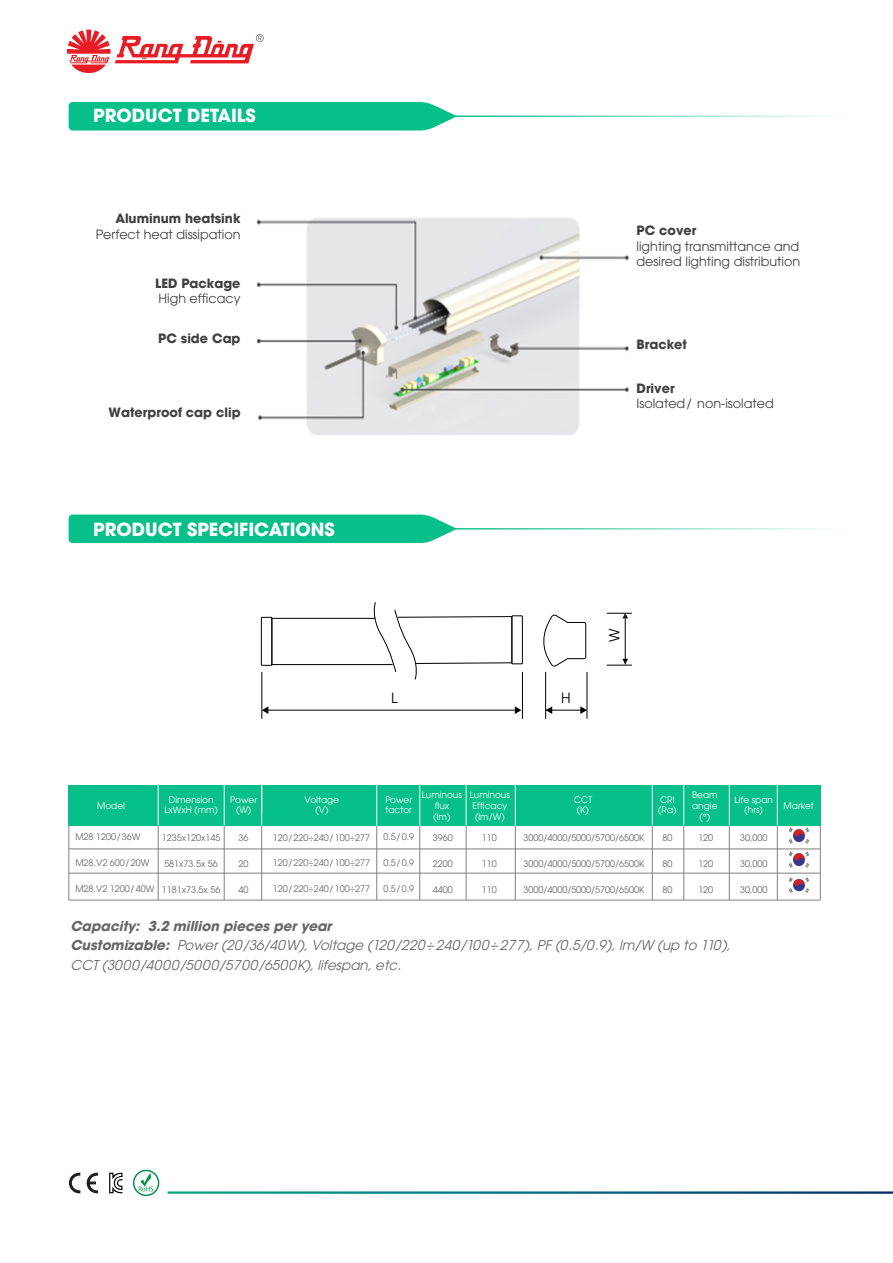
<style>
.page{position:relative;width:893px;height:1263px;background:#fff}
.page>*{position:absolute;margin:0;border:0;box-sizing:border-box;transform-origin:0 0}
.t1{font:700 18px "UTM Avo";color:#fff}
.t2{font:13.95px "RD Avo";color:#000}
.t3{font:italic 13.5px/19.2px "RD Avo";color:#676767}
.t4{font:12.75px/15.3px "RD Avo";color:#404041}
.t5{font:700 12.75px "RD Avo";color:#404041}
.t6{font:9px "RD Avo";color:#676767}
.t7{font:9px "UTM Avo";color:#676767}
.t8{font:9px/10.8px "UTM Avo";color:#fff;text-align:center}
.t9{font:9px/10.8px "RD Avo";color:#fff;text-align:center}
.s1{font-weight:700}
</style>
<div class="page">
<svg style="left:67px;top:30px;width:197px;height:44px"></svg>
<svg style="left:139px;top:1173px;width:14px;height:18px"></svg>
<div style="left:133px;top:1170px;width:26px;height:26px;border:1px solid #03934b;border-radius:50%"></div>
<svg style="left:69px;top:1172px;width:11px;height:22px"></svg>
<svg style="left:87px;top:1172px;width:11px;height:22px"></svg>
<svg style="left:109px;top:1172px;width:13px;height:22px"></svg>
<hr style="left:261px;top:672px;width:1px;height:47px;background:#000">
<hr style="left:522px;top:672px;width:1px;height:47px;background:#000">
<hr style="left:266px;top:710px;width:250px;height:1px;background:#000">
<svg style="left:262px;top:706px;width:6px;height:8px"></svg>
<svg style="left:515px;top:706px;width:6px;height:8px"></svg>
<hr style="left:545px;top:672px;width:1px;height:47px;background:#000">
<hr style="left:587px;top:672px;width:1px;height:47px;background:#000">
<hr style="left:546px;top:710px;width:40px;height:1px;background:#000">
<svg style="left:546px;top:706px;width:6px;height:8px"></svg>
<svg style="left:580px;top:706px;width:7px;height:8px"></svg>
<hr style="left:625px;top:614px;width:1px;height:50px;background:#000">
<svg style="left:607px;top:613px;width:25px;height:5px"></svg>
<svg style="left:607px;top:659px;width:25px;height:7px"></svg>
<div style="left:261px;top:617px;width:11px;height:49px;border:1px solid #000"></div>
<div style="left:511px;top:615px;width:12px;height:49px;border:1px solid #000"></div>
<svg style="left:271px;top:602px;width:242px;height:78px"></svg>
<svg style="left:543px;top:615px;width:44px;height:52px"></svg>
<div style="left:69px;top:102px;width:388px;height:28px;background:#06bf89"></div>
<hr style="left:444px;top:116px;width:401px;height:1px;background:#fff">
<svg style="left:69px;top:514px;width:387px;height:29px;background:#13c28f"></svg>
<hr style="left:444px;top:528px;width:401px;height:2px;background:#fff">
<img style="left:256px;top:218px;width:374px;height:217px">
<hr style="left:69px;top:793px;width:1px;height:107px;background:#808080">
<hr style="left:158px;top:793px;width:1px;height:107px;background:#808080">
<hr style="left:261px;top:793px;width:1px;height:107px;background:#808080">
<hr style="left:224px;top:793px;width:1px;height:107px;background:#808080">
<hr style="left:376px;top:793px;width:1px;height:107px;background:#808080">
<hr style="left:419px;top:793px;width:1px;height:107px;background:#808080">
<hr style="left:466px;top:793px;width:1px;height:107px;background:#808080">
<hr style="left:515px;top:793px;width:1px;height:107px;background:#808080">
<hr style="left:652px;top:793px;width:1px;height:107px;background:#808080">
<hr style="left:683px;top:793px;width:1px;height:107px;background:#808080">
<hr style="left:820px;top:793px;width:1px;height:107px;background:#808080">
<hr style="left:777px;top:793px;width:1px;height:107px;background:#808080">
<hr style="left:729px;top:793px;width:1px;height:107px;background:#808080">
<div style="left:69px;top:785px;width:752px;height:41px;background:#06bf89"></div>
<hr style="left:158px;top:785px;width:1px;height:41px;background:#fff">
<hr style="left:261px;top:786px;width:1px;height:40px;background:#fff">
<hr style="left:69px;top:849px;width:751px;height:1px;background:#808080">
<hr style="left:69px;top:873px;width:751px;height:1px;background:#808080">
<hr style="left:224px;top:785px;width:1px;height:40px;background:#fff">
<hr style="left:376px;top:785px;width:1px;height:41px;background:#fff">
<hr style="left:419px;top:785px;width:1px;height:41px;background:#fff">
<hr style="left:466px;top:785px;width:1px;height:41px;background:#fff">
<hr style="left:515px;top:785px;width:1px;height:41px;background:#fff">
<hr style="left:777px;top:785px;width:1px;height:40px;background:#fff">
<hr style="left:729px;top:785px;width:1px;height:40px;background:#fff">
<hr style="left:683px;top:785px;width:1px;height:40px;background:#fff">
<hr style="left:652px;top:785px;width:1px;height:40px;background:#fff">
<img style="left:788px;top:827px;width:22px;height:17px">
<img style="left:788px;top:851px;width:22px;height:17px">
<img style="left:786px;top:876px;width:27px;height:17px">
<hr style="left:69px;top:900px;width:751px;height:1px;background:#808080">
<h1 class="t1" style="left:93px;top:100px;width:164px">PRODUCT DETAILS</h1>
<h3 class="t5" style="left:115px;top:208px;width:127px">Aluminum heatsink</h3>
<h3 class="t4" style="left:96px;top:225px;width:146px">Perfect heat dissipation</h3>
<h3 class="t5" style="left:637px;top:220px;width:61px">PC cover</h3>
<h3 class="t4" style="left:637px;top:237px;width:165px">lighting transmittance and desired lighting distribution</h3>
<h3 class="t5" style="left:155px;top:272px;width:87px">LED Package</h3>
<h3 class="t4" style="left:158px;top:290px;width:84px">High efficacy</h3>
<h3 class="t5" style="left:158px;top:328px;width:84px">PC side Cap</h3>
<h3 class="t5" style="left:109px;top:401px;width:133px">Waterproof cap clip</h3>
<h3 class="t5" style="left:637px;top:334px;width:52px">Bracket</h3>
<h3 class="t5" style="left:637px;top:377px;width:40px">Driver</h3>
<h3 class="t4" style="left:637px;top:395px;width:139px">Isolated/ non-isolated</h3>
<h1 class="t1" style="left:93px;top:514px;width:243px">PRODUCT SPECIFICATIONS</h1>
<h2 class="t2" style="left:391px;top:687px;width:8px">L</h2>
<h2 class="t2" style="left:561px;top:687px;width:11px">H</h2>
<h2 class="t2" style="left:603px;top:642px;width:15px;rotate:-90deg">W</h2>
<p class="t8" style="left:574px;top:793px;width:20px">CCT (K)</p>
<p class="t9" style="left:692px;top:788px;width:27px">Beam angle (°)</p>
<p class="t8" style="left:422px;top:788px;width:42px">Luminous flux<br>(lm)</p>
<p class="t8" style="left:470px;top:788px;width:42px">Luminous<br>Efficacy (lm/W)</p>
<p class="t9" style="left:164px;top:793px;width:55px">Dimension<br>LxWxH (mm)</p>
<p class="t8" style="left:385px;top:793px;width:28px;text-align:left">Power factor</p>
<p class="t8" style="left:658px;top:793px;width:20px;text-align:left">CRI (Ra)</p>
<p class="t8" style="left:97px;top:799px;width:29px">Model</p>
<p class="t8" style="left:305px;top:793px;width:36px">Voltage (V)</p>
<p class="t8" style="left:230px;top:793px;width:28px">Power (W)</p>
<p class="t6" style="left:75px;top:830px;width:67px">M28 1200/36W</p>
<p class="t6" style="left:75px;top:856px;width:75px">M28.V2 600/20W</p>
<p class="t6" style="left:75px;top:882px;width:80px">M28.V2 1200/40W</p>
<p class="t6" style="left:162px;top:831px;width:60px">1235x120x145</p>
<p class="t6" style="left:164px;top:857px;width:55px">581x73.5x 56</p>
<p class="t6" style="left:162px;top:882px;width:60px">1181x73.5x 56</p>
<p class="t6" style="left:239px;top:831px;width:11px">36</p>
<p class="t6" style="left:239px;top:857px;width:11px">20</p>
<p class="t6" style="left:239px;top:883px;width:11px">40</p>
<p class="t6" style="left:273px;top:830px;width:99px">120/220÷240/100÷277</p>
<p class="t6" style="left:273px;top:856px;width:99px">120/220÷240/100÷277</p>
<p class="t6" style="left:273px;top:882px;width:99px">120/220÷240/100÷277</p>
<p class="t6" style="left:383px;top:830px;width:32px">0.5/0.9</p>
<p class="t6" style="left:383px;top:856px;width:32px">0.5/0.9</p>
<p class="t6" style="left:383px;top:882px;width:32px">0.5/0.9</p>
<p class="t6" style="left:433px;top:831px;width:21px">3960</p>
<p class="t6" style="left:433px;top:857px;width:21px">2200</p>
<p class="t6" style="left:433px;top:882px;width:21px">4400</p>
<p class="t6" style="left:482px;top:831px;width:16px">110</p>
<p class="t6" style="left:482px;top:857px;width:16px">110</p>
<p class="t6" style="left:482px;top:882px;width:16px">110</p>
<p class="t7" style="left:524px;top:831px;width:122px">3000/4000/5000/5700/6500K</p>
<p class="t7" style="left:524px;top:857px;width:122px">3000/4000/5000/5700/6500K</p>
<p class="t7" style="left:524px;top:882px;width:122px">3000/4000/5000/5700/6500K</p>
<p class="t7" style="left:662px;top:831px;width:11px">80</p>
<p class="t7" style="left:662px;top:857px;width:11px">80</p>
<p class="t7" style="left:662px;top:882px;width:11px">80</p>
<p class="t7" style="left:698px;top:831px;width:16px">120</p>
<p class="t7" style="left:698px;top:857px;width:16px">120</p>
<p class="t7" style="left:698px;top:882px;width:16px">120</p>
<p class="t8" style="left:735px;top:793px;width:40px">Life span (hrs)</p>
<p class="t7" style="left:740px;top:831px;width:29px">30,000</p>
<p class="t7" style="left:740px;top:857px;width:29px">30,000</p>
<p class="t7" style="left:740px;top:882px;width:29px">30,000</p>
<h3 class="t3" style="left:70px;top:915px;width:661px"><span class="s1">Capacity: 3.2 million pieces per year<br>Customizable:</span> Power (20/36/40W), Voltage (120/220÷240/100÷277), PF (0.5/0.9), lm/W (up to 110),<br>CCT (3000/4000/5000/5700/6500K), lifespan, etc.</h3>
<p class="t8" style="left:784px;top:799px;width:32px">Market</p>
</div>
